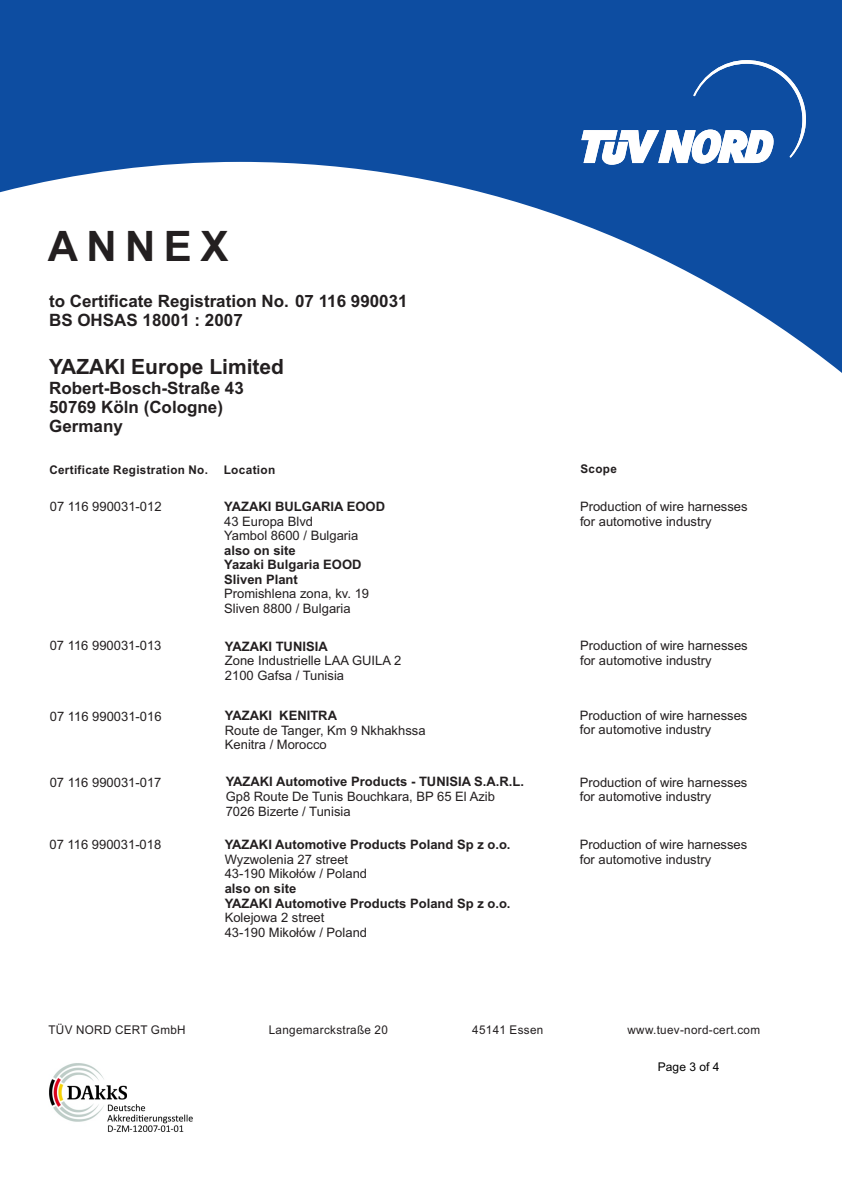
<style>
.page{position:relative;width:842px;height:1191px;background:#fff}
.page>*{position:absolute;margin:0;border:0;box-sizing:border-box;transform-origin:0 0}
.t1{font:700 42px "Arial";letter-spacing:.2em;color:#231f20}
.t2{font:700 21px "Arial";color:#231f20}
.t3{font:700 17px/19px "Arial";color:#231f20}
.t4{font:13px/14.5px "Arial";color:#231f20}
.t5{font:700 13px/14.5px "Arial";color:#231f20}
.t6{font:12px "Arial";letter-spacing:.03em;color:#231f20}
.t7{font:700 12px "Arial";letter-spacing:.03em;color:#231f20}
.t8{font:12px "Arial";color:#000}
</style>
<div class="page">
<img style="left:49px;top:1063px;width:144px;height:69px">
<svg style="left:0;top:0;width:842px;height:373px;fill:#0d4da1"></svg>
<svg style="left:581px;top:60px;width:225px;height:105px"></svg>
<h1 class="t1" style="left:48px;top:230px;width:182px">ANNEX</h1>
<h3 class="t3" style="left:49px;top:293px;width:360px">to Certificate Registration No. 07 116 990031<br>BS OHSAS 18001 : 2007</h3>
<h2 class="t2" style="left:49px;top:359px;width:236px">YAZAKI Europe Limited</h2>
<h3 class="t3" style="left:49px;top:380px;width:196px">Robert-Bosch-Straße 43<br>50769 Köln (Cologne)<br>Germany</h3>
<p class="t7" style="left:49px;top:465px;width:160px">Certificate Registration No.</p>
<p class="t7" style="left:224px;top:465px;width:53px">Location</p>
<p class="t7" style="left:580px;top:464px;width:38px">Scope</p>
<p class="t4" style="left:50px;top:500px;width:113px">07 116 990031-012</p>
<p class="t5" style="left:224px;top:501px;width:162px">YAZAKI BULGARIA EOOD</p>
<p class="t4" style="left:224px;top:515px;width:136px">43 Europa Blvd<br>Yambol 8600 / Bulgaria</p>
<p class="t5" style="left:224px;top:544px;width:139px">also on site<br>Yazaki Bulgaria EOOD<br>Sliven Plant</p>
<p class="t4" style="left:224px;top:588px;width:147px">Promishlena zona, kv. 19<br>Sliven 8800 / Bulgaria</p>
<p class="t4" style="left:580px;top:500px;width:169px">Production of wire harnesses for automotive industry</p>
<p class="t4" style="left:50px;top:640px;width:113px">07 116 990031-013</p>
<p class="t5" style="left:225px;top:640px;width:104px">YAZAKI TUNISIA</p>
<p class="t4" style="left:225px;top:654px;width:178px">Zone Industrielle LAA GUILA 2<br>2100 Gafsa / Tunisia</p>
<p class="t4" style="left:580px;top:639px;width:169px">Production of wire harnesses for automotive industry</p>
<p class="t4" style="left:50px;top:710px;width:113px">07 116 990031-016</p>
<p class="t5" style="left:225px;top:709px;width:114px">YAZAKI KENITRA</p>
<p class="t4" style="left:225px;top:724px;width:202px">Route de Tanger, Km 9 Nkhakhssa<br>Kenitra / Morocco</p>
<p class="t4" style="left:580px;top:709px;width:169px">Production of wire harnesses for automotive industry</p>
<p class="t4" style="left:50px;top:776px;width:113px">07 116 990031-017</p>
<p class="t5" style="left:226px;top:776px;width:300px">YAZAKI Automotive Products - TUNISIA S.A.R.L.</p>
<p class="t4" style="left:226px;top:790px;width:271px">Gp8 Route De Tunis Bouchkara, BP 65 El Azib<br>7026 Bizerte / Tunisia</p>
<p class="t4" style="left:580px;top:776px;width:169px">Production of wire harnesses for automotive industry</p>
<p class="t4" style="left:50px;top:839px;width:113px">07 116 990031-018</p>
<p class="t5" style="left:225px;top:839px;width:287px">YAZAKI Automotive Products Poland Sp z o.o.</p>
<p class="t4" style="left:225px;top:853px;width:144px">Wyzwolenia 27 street<br>43-190 Mikołów / Poland</p>
<p class="t5" style="left:225px;top:882px;width:287px">also on site<br>YAZAKI Automotive Products Poland Sp z o.o.</p>
<p class="t4" style="left:225px;top:911px;width:144px">Kolejowa 2 street<br>43-190 Mikołów / Poland</p>
<p class="t4" style="left:580px;top:838px;width:169px">Production of wire harnesses for automotive industry</p>
<p class="t6" style="left:49px;top:1024px;width:139px">TÜV NORD CERT GmbH</p>
<p class="t6" style="left:269px;top:1024px;width:121px">Langemarckstraße 20</p>
<p class="t6" style="left:472px;top:1024px;width:73px">45141 Essen</p>
<p class="t6" style="left:627px;top:1024px;width:134px">www.tuev-nord-cert.com</p>
<p class="t8" style="left:658px;top:1062px;width:63px">Page 3 of 4</p>
</div>
